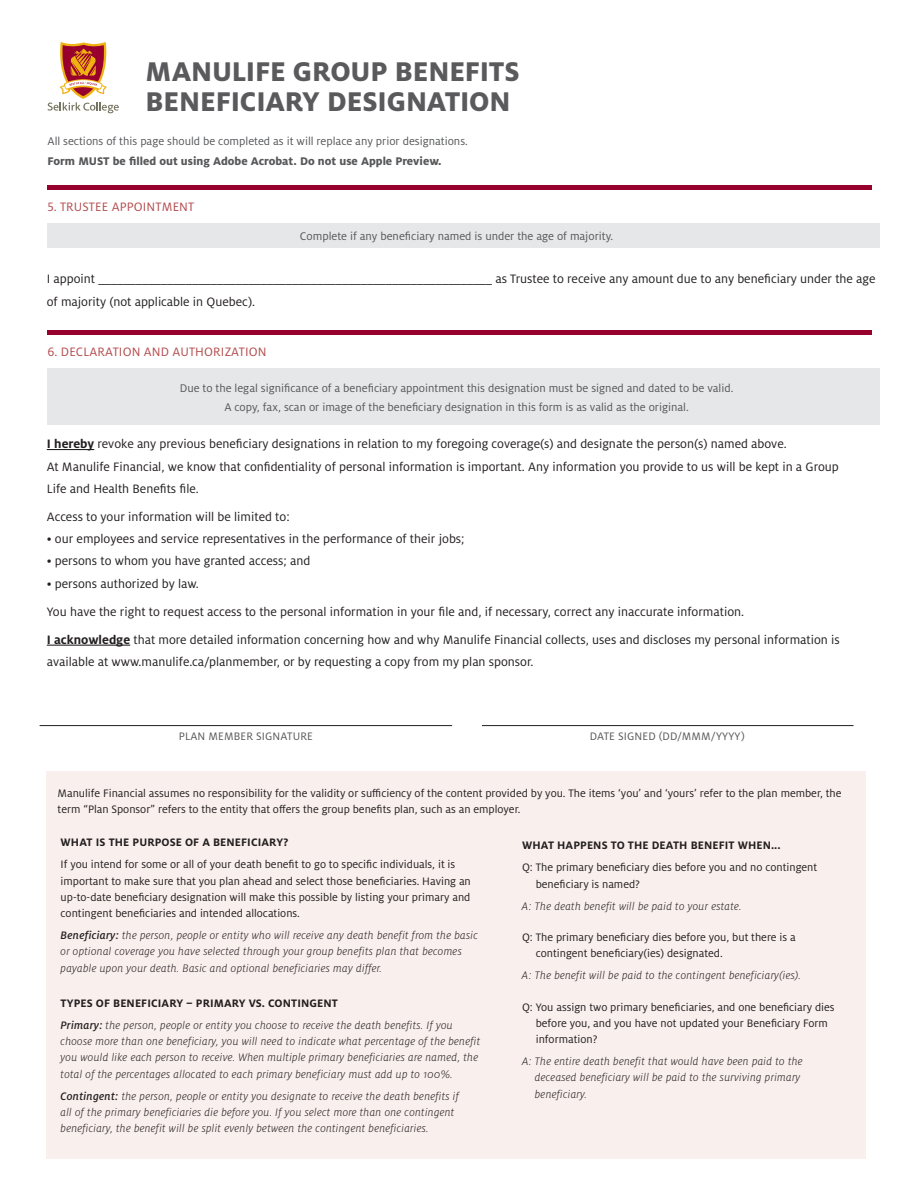
<style>
.page{position:relative;width:918px;height:1188px;background:#fff}
.page>*{position:absolute;margin:0;border:0;box-sizing:border-box;transform-origin:0 0}
.Main_Blk_Header{font:800 30px/30px "Milo OT";letter-spacing:-.005em;color:#5a5a5d}
.Body{font:13.5px/22.2px "Milo OT";color:#231f20}
.Body-2{font:13.5px "Milo OT";letter-spacing:.01em;color:#b44b4e}
.Body-3{font:12.3px/19.2px "Milo OT";color:#57585a}
.Body-4{font:italic 300 12px/16.2px "Milo OT";letter-spacing:.02em;color:#231f20}
.Body-5{font:12px/16.2px "Milo OT";color:#231f20}
.Body-6{font:700 12px "Milo OT";letter-spacing:.01em;color:#231f20}
.Body-7{font:12px "Milo OT";letter-spacing:.01em;color:#57585a}
.s1{font-weight:800}
.s2{font-weight:700}
.s3{font-weight:500}
</style>
<div class="page">
<svg style="left:48px;top:42px;width:71px;height:71px"></svg>
<hr style="left:47px;top:186px;width:824px;height:4px;background:#98012d">
<div style="left:47px;top:330px;width:824px;height:5px;background:#98012d"></div>
<div style="left:47px;top:224px;width:833px;height:24px;background:#e6e7e9"></div>
<div style="left:47px;top:369px;width:833px;height:56px;background:#e6e7e9"></div>
<hr style="left:47px;top:449px;width:47px;height:1px;background:#231f20">
<hr style="left:47px;top:645px;width:83px;height:1px;background:#231f20">
<hr style="left:40px;top:725px;width:412px;height:1px;background:#231f20">
<hr style="left:482px;top:725px;width:372px;height:1px;background:#231f20">
<div style="left:47px;top:771px;width:819px;height:388px;background:#f9efed"></div>
<p class="Main_Blk_Header" style="left:146px;top:56px;width:376px">MANULIFE GROUP BENEFITS<br>BENEFICIARY DESIGNATION</p>
<p class="Body-3" style="left:48px;top:132px;width:422px">All sections of this page should be completed as it will replace any prior designations.<br><span class="s1">Form MUST be filled out using Adobe Acrobat. Do not use Apple Preview.</span></p>
<p class="Body-2" style="left:48px;top:199px;width:148px">5. TRUSTEE APPOINTMENT</p>
<p class="Body-3" style="left:300px;top:226px;width:315px">Complete if any beneficiary named is under the age of majority.</p>
<p class="Body" style="left:47px;top:268px;width:830px">I appoint _______________________________________________________________ as Trustee to receive any amount due to any beneficiary under the age of majority (not applicable in Quebec).</p>
<p class="Body-2" style="left:48px;top:344px;width:221px">6. DECLARATION AND AUTHORIZATION</p>
<p class="Body-3" style="left:180px;top:379px;width:555px">Due to the legal significance of a beneficiary appointment this designation must be signed and dated to be valid.</p>
<p class="Body-3" style="left:224px;top:397px;width:466px">A copy, fax, scan or image of the beneficiary designation in this form is as valid as the original.</p>
<p class="Body" style="left:47px;top:433px;width:741px"><span class="s2">I hereby</span> revoke any previous beneficiary designations in relation to my foregoing coverage(s) and designate the person(s) named above.</p>
<p class="Body" style="left:47px;top:455px;width:794px">At Manulife Financial, we know that confidentiality of personal information is important. Any information you provide to us will be kept in a Group<br>Life and Health Benefits file.</p>
<p class="Body" style="left:47px;top:506px;width:244px">Access to your information will be limited to:</p>
<p class="Body" style="left:47px;top:528px;width:419px">• our employees and service representatives in the performance of their jobs;</p>
<p class="Body" style="left:47px;top:550px;width:265px">• persons to whom you have granted access; and</p>
<p class="Body" style="left:47px;top:572px;width:154px">• persons authorized by law.</p>
<p class="Body" style="left:47px;top:601px;width:699px">You have the right to request access to the personal information in your file and, if necessary, correct any inaccurate information.</p>
<p class="Body" style="left:47px;top:629px;width:795px"><span class="s2">I acknowledge</span> that more detailed information concerning how and why Manulife Financial collects, uses and discloses my personal information is available at www.manulife.ca/planmember, or by requesting a copy from my plan sponsor.</p>
<p class="Body-7" style="left:179px;top:730px;width:136px">PLAN MEMBER SIGNATURE</p>
<p class="Body-7" style="left:590px;top:730px;width:157px">DATE SIGNED (DD/MMM/YYYY)</p>
<p class="Body-5" style="left:58px;top:785px;width:785px">Manulife Financial assumes no responsibility for the validity or sufficiency of the content provided by you. The items ‘you’ and ‘yours’ refer to the plan member, the term “Plan Sponsor” refers to the entity that offers the group benefits plan, such as an employer.</p>
<p class="Body-6" style="left:61px;top:836px;width:229px">WHAT IS THE PURPOSE OF A BENEFICIARY?</p>
<p class="Body-5" style="left:61px;top:857px;width:412px">If you intend for some or all of your death benefit to go to specific individuals, it is important to make sure that you plan ahead and select those beneficiaries. Having an up-to-date beneficiary designation will make this possible by listing your primary and contingent beneficiaries and intended allocations.</p>
<p class="Body-4" style="left:61px;top:928px;width:419px"><span class="s3">Beneficiary:</span> the person, people or entity who will receive any death benefit from the basic or optional coverage you have selected through your group benefits plan that becomes payable upon your death. Basic and optional beneficiaries may differ.</p>
<p class="Body-6" style="left:522px;top:839px;width:260px">WHAT HAPPENS TO THE DEATH BENEFIT WHEN...</p>
<p class="Body-5" style="left:536px;top:860px;width:283px;text-indent:-14px">Q: The primary beneficiary dies before you and no contingent beneficiary is named?</p>
<p class="Body-4" style="left:522px;top:898px;width:221px">A: The death benefit will be paid to your estate.</p>
<p class="Body-5" style="left:536px;top:929px;width:261px;text-indent:-14px">Q: The primary beneficiary dies before you, but there is a contingent beneficiary(ies) designated.</p>
<p class="Body-4" style="left:522px;top:968px;width:280px">A: The benefit will be paid to the contingent beneficiary(ies).</p>
<p class="Body-5" style="left:536px;top:999px;width:300px;text-indent:-14px">Q: You assign two primary beneficiaries, and one beneficiary dies before you, and you have not updated your Beneficiary Form information?</p>
<p class="Body-4" style="left:535px;top:1054px;width:269px;text-indent:-13px">A: The entire death benefit that would have been paid to the deceased beneficiary will be paid to the surviving primary beneficiary.</p>
<p class="Body-6" style="left:61px;top:996px;width:279px">TYPES OF BENEFICIARY – PRIMARY VS. CONTINGENT</p>
<p class="Body-4" style="left:61px;top:1017px;width:421px"><span class="s3">Primary:</span> the person, people or entity you choose to receive the death benefits. If you choose more than one beneficiary, you will need to indicate what percentage of the benefit you would like each person to receive. When multiple primary beneficiaries are named, the total of the percentages allocated to each primary beneficiary must add up to 100%.</p>
<p class="Body-4" style="left:61px;top:1088px;width:400px"><span class="s3">Contingent:</span> the person, people or entity you designate to receive the death benefits if all of the primary beneficiaries die before you. If you select more than one contingent beneficiary, the benefit will be split evenly between the contingent beneficiaries.</p>
</div>
